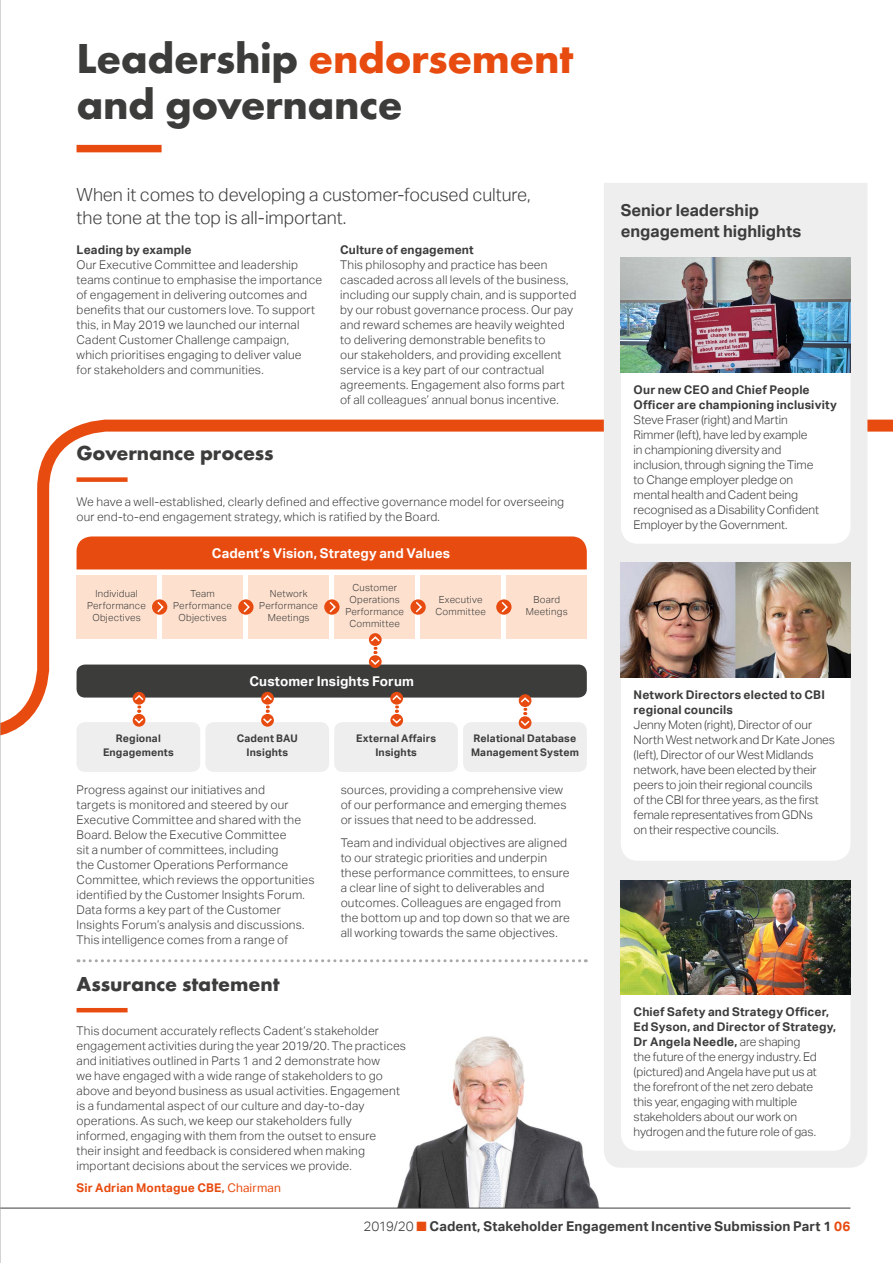
<style>
.page{position:relative;width:893px;height:1263px;background:#fff}
.page>*{position:absolute;margin:0;border:0;box-sizing:border-box;transform-origin:0 0}
.t1{font:700 43.5px/46.5px "Futura EF";letter-spacing:-.01em;color:#3c3c3b}
.t2{font:700 21px "Futura EF";letter-spacing:-.005em;color:#3c3c3b}
.t3{font:300 18px/22.5px "Aktiv Grotesk";letter-spacing:-.005em;color:#3c3c3b}
.t4{font:700 16.5px/21px "Aktiv Grotesk";color:#3c3c3b}
.t5{font:700 13.5px "Aktiv Grotesk";letter-spacing:.01em;color:#3c3c3b}
.t6{font:700 13.5px "Aktiv Grotesk";letter-spacing:.01em;color:#fff}
.t7{font:300 12px/15px "Aktiv Grotesk";letter-spacing:.01em;color:#3c3c3b}
.t8{font:700 12px/15px "Aktiv Grotesk";letter-spacing:.01em;color:#3c3c3b}
.t9{font:700 12px "Aktiv Grotesk";letter-spacing:.01em;color:#e84b0f}
.t10{font:700 10.5px/13.5px "Aktiv Grotesk";letter-spacing:.015em;color:#3c3c3b;text-align:center}
.t11{font:300 9.75px/12px "Aktiv Grotesk";letter-spacing:.02em;color:#3c3c3b;text-align:center}
.s1{color:#e84b0f}
.s2{font-weight:400}
.s3{font-weight:700}
.s4{font-weight:300}
</style>
<div class="page">
<img style="left:339px;top:1036px;width:265px;height:172px">
<svg style="left:1px;top:419px;width:892px;height:317px"></svg>
<div style="left:77px;top:145px;width:85px;height:7px;background:#e84b0f"></div>
<div style="left:77px;top:477px;width:51px;height:5px;background:#e84b0f"></div>
<div style="left:604px;top:183px;width:263px;height:985px;background:#eee"></div>
<svg style="left:621px;top:372px;width:229px;height:172px"></svg>
<svg style="left:621px;top:678px;width:229px;height:183px"></svg>
<svg style="left:621px;top:995px;width:229px;height:156px"></svg>
<img style="left:621px;top:258px;width:229px;height:114px">
<img style="left:621px;top:563px;width:229px;height:115px">
<img style="left:621px;top:880px;width:229px;height:115px">
<svg style="left:78px;top:959px;width:508px;height:3px"></svg>
<div style="left:77px;top:536px;width:510px;height:33px;background:#e84b0f"></div>
<div style="left:163px;top:575px;width:80px;height:64px;background:#fde0ce"></div>
<div style="left:77px;top:575px;width:80px;height:64px;background:#fde0ce"></div>
<div style="left:249px;top:575px;width:80px;height:64px;background:#fde0ce"></div>
<div style="left:335px;top:575px;width:80px;height:64px;background:#fde0ce"></div>
<div style="left:421px;top:575px;width:80px;height:64px;background:#fde0ce"></div>
<div style="left:507px;top:575px;width:80px;height:64px;background:#fde0ce"></div>
<svg style="left:152px;top:599px;width:15px;height:16px"></svg>
<svg style="left:156px;top:600px;width:9px;height:14px"></svg>
<svg style="left:238px;top:599px;width:16px;height:16px"></svg>
<svg style="left:242px;top:600px;width:9px;height:14px"></svg>
<svg style="left:324px;top:599px;width:16px;height:16px"></svg>
<svg style="left:328px;top:600px;width:9px;height:14px"></svg>
<svg style="left:410px;top:599px;width:16px;height:16px"></svg>
<svg style="left:414px;top:600px;width:9px;height:14px"></svg>
<svg style="left:496px;top:599px;width:16px;height:16px"></svg>
<svg style="left:500px;top:600px;width:9px;height:14px"></svg>
<div style="left:77px;top:664px;width:510px;height:33px;background:#3c3c3b;border-radius:9px"></div>
<div style="left:205px;top:722px;width:124px;height:50px;background:#eee;border-radius:9px"></div>
<div style="left:77px;top:722px;width:123px;height:50px;background:#eee;border-radius:9px"></div>
<div style="left:334px;top:722px;width:124px;height:50px;background:#eee;border-radius:9px"></div>
<div style="left:463px;top:722px;width:124px;height:50px;background:#eee;border-radius:9px"></div>
<hr style="left:77px;top:1008px;width:51px;height:4px;background:#e84b0f">
<svg style="left:369px;top:633px;width:13px;height:13px"></svg>
<svg style="left:369px;top:655px;width:13px;height:13px"></svg>
<svg style="left:369px;top:635px;width:12px;height:31px"></svg>
<div style="left:133px;top:692px;width:12px;height:13px;background:#e84b0f;border-radius:50%"></div>
<svg style="left:133px;top:714px;width:12px;height:13px"></svg>
<svg style="left:133px;top:694px;width:12px;height:31px"></svg>
<svg style="left:261px;top:692px;width:13px;height:13px"></svg>
<svg style="left:261px;top:714px;width:13px;height:13px"></svg>
<svg style="left:261px;top:694px;width:13px;height:31px"></svg>
<svg style="left:390px;top:692px;width:13px;height:13px"></svg>
<svg style="left:390px;top:714px;width:13px;height:13px"></svg>
<svg style="left:391px;top:694px;width:12px;height:31px"></svg>
<svg style="left:519px;top:694px;width:12px;height:13px"></svg>
<div style="left:519px;top:716px;width:12px;height:13px;background:#e84b0f;border-radius:50%"></div>
<svg style="left:519px;top:696px;width:12px;height:31px"></svg>
<hr style="left:0;top:1208px;width:850px;height:1px;background:#3c3c3b">
<hr style="left:0;top:0;width:1px;height:1263px;background:#a8a8a7">
<h1 class="t1" style="left:77px;top:35px;width:499px">Leadership <span class="s1">endorsement </span>and governance</h1>
<h3 class="t3" style="left:77px;top:184px;width:456px">When it comes to developing a customer-focused culture, the tone at the top is all-important.</h3>
<p class="t8" style="left:77px;top:242px;width:117px">Leading by example</p>
<p class="t7" style="left:77px;top:257px;width:247px">Our Executive Committee and leadership teams continue to emphasise the importance of engagement in delivering outcomes and benefits that our customers love. To support this, in May 2019 we launched our internal Cadent Customer Challenge campaign, which prioritises engaging to deliver value<br>for stakeholders and communities.</p>
<p class="t8" style="left:340px;top:242px;width:135px">Culture of engagement</p>
<p class="t7" style="left:340px;top:257px;width:238px">This philosophy and practice has been cascaded across all levels of the business, including our supply chain, and is supported by our robust governance process. Our pay and reward schemes are heavily weighted to delivering demonstrable benefits to<br>our stakeholders, and providing excellent service is a key part of our contractual agreements. Engagement also forms part of all colleagues’ annual bonus incentive.</p>
<h2 class="t2" style="left:77px;top:441px;width:199px">Governance process</h2>
<p class="t7" style="left:77px;top:494px;width:489px">We have a well-established, clearly defined and effective governance model for overseeing our end-to-end engagement strategy, which is ratified by the Board.</p>
<p class="t6" style="left:212px;top:545px;width:240px">Cadent’s Vision, Strategy and Values</p>
<p class="t11" style="left:173px;top:588px;width:60px">Team<br>Performance<br>Objectives</p>
<p class="t11" style="left:87px;top:588px;width:60px">Individual<br>Performance<br>Objectives</p>
<p class="t11" style="left:259px;top:588px;width:60px">Network<br>Performance<br>Meetings</p>
<p class="t11" style="left:345px;top:582px;width:60px">Customer<br>Operations<br>Performance<br>Committee</p>
<p class="t11" style="left:435px;top:594px;width:52px">Executive<br>Committee</p>
<p class="t11" style="left:526px;top:594px;width:43px">Board<br>Meetings</p>
<p class="t6" style="left:250px;top:673px;width:166px">Customer Insights Forum</p>
<p class="t10" style="left:103px;top:732px;width:72px">Regional<br>Engagements</p>
<p class="t10" style="left:356px;top:732px;width:82px">External Affairs<br>Insights</p>
<p class="t10" style="left:471px;top:732px;width:109px;text-align:left">Relational Database<br>Management System</p>
<p class="t10" style="left:237px;top:732px;width:62px">Cadent BAU<br>Insights</p>
<p class="t7" style="left:77px;top:782px;width:240px">Progress against our initiatives and<br>targets is monitored and steered by our Executive Committee and shared with the Board. Below the Executive Committee<br>sit a number of committees, including<br>the Customer Operations Performance Committee, which reviews the opportunities identified by the Customer Insights Forum.<br>Data forms a key part of the Customer Insights Forum’s analysis and discussions.<br>This intelligence comes from a range of</p>
<p class="t7" style="left:341px;top:782px;width:227px">sources, providing a comprehensive view of our performance and emerging themes or issues that need to be addressed.</p>
<p class="t7" style="left:341px;top:835px;width:231px">Team and individual objectives are aligned to our strategic priorities and underpin these performance committees, to ensure a clear line of sight to deliverables and outcomes. Colleagues are engaged from the bottom up and top down so that we are all working towards the same objectives.</p>
<h2 class="t2" style="left:77px;top:971px;width:205px">Assurance statement</h2>
<p class="t7" style="left:77px;top:1023px;width:331px">This document accurately reflects Cadent’s stakeholder engagement activities during the year 2019/20. The practices and initiatives outlined in Parts 1 and 2 demonstrate how<br>we have engaged with a wide range of stakeholders to go above and beyond business as usual activities. Engagement is a fundamental aspect of our culture and day-to-day operations. As such, we keep our stakeholders fully informed, engaging with them from the outset to ensure<br>their insight and feedback is considered when making important decisions about the services we provide.</p>
<p class="t9" style="left:77px;top:1181px;width:206px">Sir Adrian Montague CBE, <span class="s2">Chairman</span></p>
<h3 class="t4" style="left:621px;top:200px;width:182px">Senior leadership engagement highlights</h3>
<p class="t8" style="left:634px;top:382px;width:205px">Our new CEO and Chief People<br>Officer are championing inclusivity</p>
<p class="t7" style="left:634px;top:412px;width:187px">Steve Fraser (right) and Martin<br>Rimmer (left), have led by example in championing diversity and inclusion, through signing the Time to Change employer pledge on mental health and Cadent being recognised as a Disability Confident<br>Employer by the Government.</p>
<p class="t8" style="left:634px;top:687px;width:193px">Network Directors elected to CBI regional councils</p>
<p class="t7" style="left:634px;top:717px;width:203px">Jenny Moten (right), Director of our North West network and Dr Kate Jones (left), Director of our West Midlands network, have been elected by their peers to join their regional councils<br>of the CBI for three years, as the first female representatives from GDNs<br>on their respective councils.</p>
<p class="t7" style="left:634px;top:1004px;width:204px"><span class="s3">Chief Safety and Strategy Officer, Ed Syson, and Director of Strategy, Dr Angela Needle,</span> are shaping<br>the future of the energy industry. Ed (pictured) and Angela have put us at the forefront of the net zero debate<br>this year, engaging with multiple stakeholders about our work on hydrogen and the future role of gas.</p>
<p class="t5" style="left:363px;top:1218px;width:488px"><span class="s4">2019/20</span> <span class="s1">■</span> Cadent, Stakeholder Engagement Incentive Submission Part 1 <span class="s1">06</span></p>
</div>
